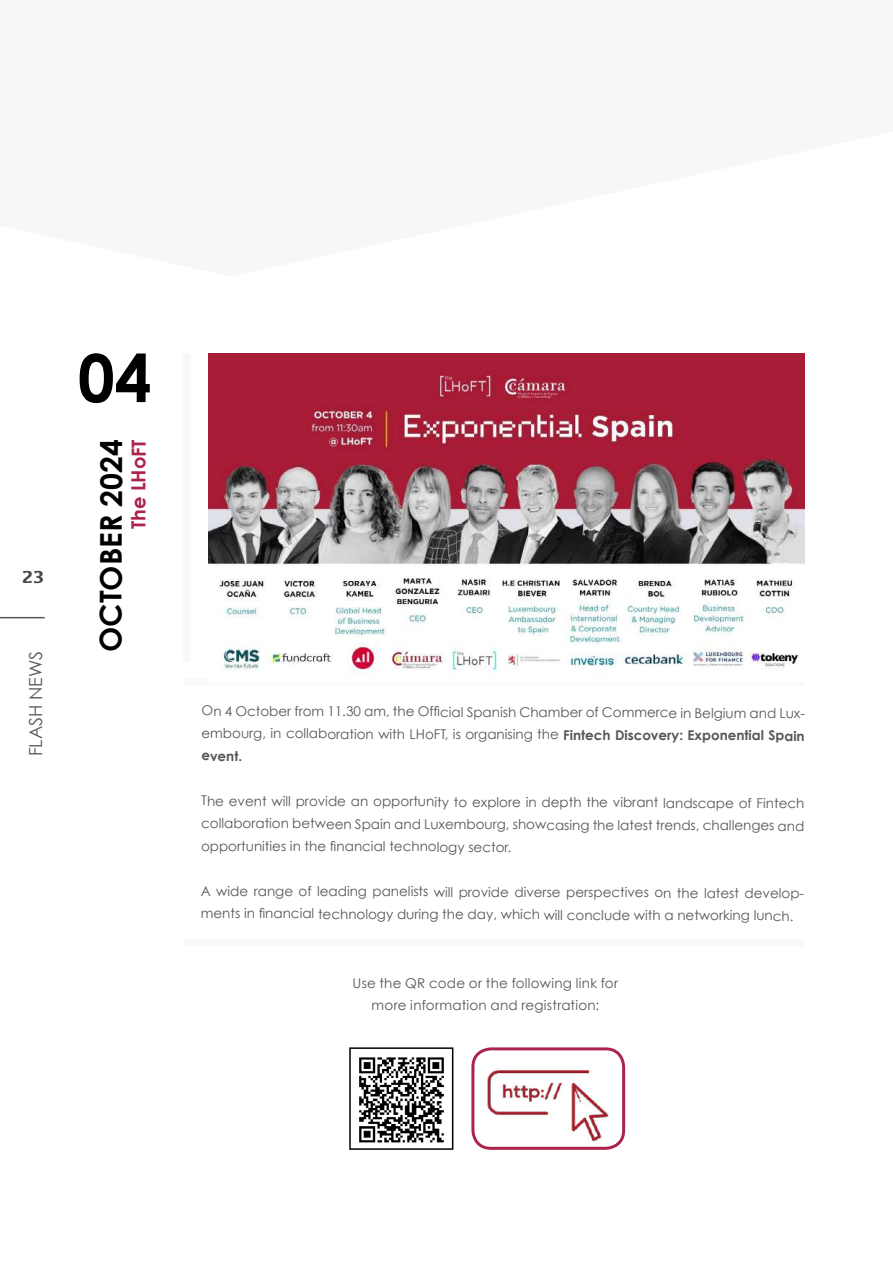
<style>
.page{position:relative;width:893px;height:1263px;background:#fff}
.page>*{position:absolute;margin:0;border:0;box-sizing:border-box;transform-origin:0 0}
.t1{font:700 66px "Century Gothic";color:#000}
.t2{font:700 30px "Century Gothic";letter-spacing:-.005em;color:#000}
.t3{font:700 19.5px "Century Gothic";letter-spacing:-.005em;color:#ac234b}
.t4{font:18px "Century Gothic";color:#58585a}
.t5{font:700 18px "Kefa";color:#4c434c}
.t6{font:13.5px/21.9px "Century Gothic";letter-spacing:-.005em;color:#585658;text-align:justify}
.t7{font:13.5px/22.5px "Century Gothic";letter-spacing:.02em;color:#585658;text-align:center}
.s1{font-weight:700}
</style>
<div class="page">
<img style="left:359px;top:1057px;width:85px;height:86px">
<div style="left:349px;top:1047px;width:104px;height:103px;border:2px solid #000"></div>
<img style="left:475px;top:1060px;width:149px;height:86px">
<div style="left:471px;top:1047px;width:154px;height:103px;border:3px solid #ac234b;border-radius:18px"></div>
<div style="left:183px;top:678px;width:622px;height:7px;background:#f9f9f9"></div>
<div style="left:183px;top:939px;width:622px;height:7px;background:#f9f9f9"></div>
<div style="left:183px;top:353px;width:8px;height:309px;background:#faf7f6"></div>
<hr style="left:0;top:617px;width:45px;height:1px;background:#58585a">
<img style="left:208px;top:353px;width:597px;height:323px">
<h3 class="t5" style="left:22px;top:564px;width:24px">23</h3>
<h3 class="t4" style="left:25px;top:756px;width:107px;rotate:-90deg">FLASH NEWS</h3>
<h1 class="t1" style="left:78px;top:336px;width:76px">04</h1>
<h2 class="t2" style="left:92px;top:652px;width:214px;rotate:-90deg">OCTOBER 2024</h2>
<h3 class="t3" style="left:126px;top:529px;width:91px;rotate:-90deg">The LHoFT</h3>
<p class="t6" style="left:201px;top:701px;width:605px">On 4 October from 11.30 am, the Official Spanish Chamber of Commerce in Belgium and Lux&shy;embourg, in collaboration with LHoFT, is organising the <span class="s1">Fintech Discovery: Exponential Spain event.</span></p>
<p class="t6" style="left:201px;top:791px;width:605px">The event will provide an opportunity to explore in depth the vibrant landscape of Fintech collaboration between Spain and Luxembourg, showcasing the latest trends, challenges and opportunities in the financial technology sector.</p>
<p class="t6" style="left:201px;top:880px;width:605px;line-height:22.5px">A wide range of leading panelists will provide diverse perspectives on the latest develop&shy;ments in financial technology during the day, which will conclude with a networking lunch.</p>
<p class="t7" style="left:353px;top:971px;width:267px">Use the QR code or the following link for more information and registration:</p>
</div>
